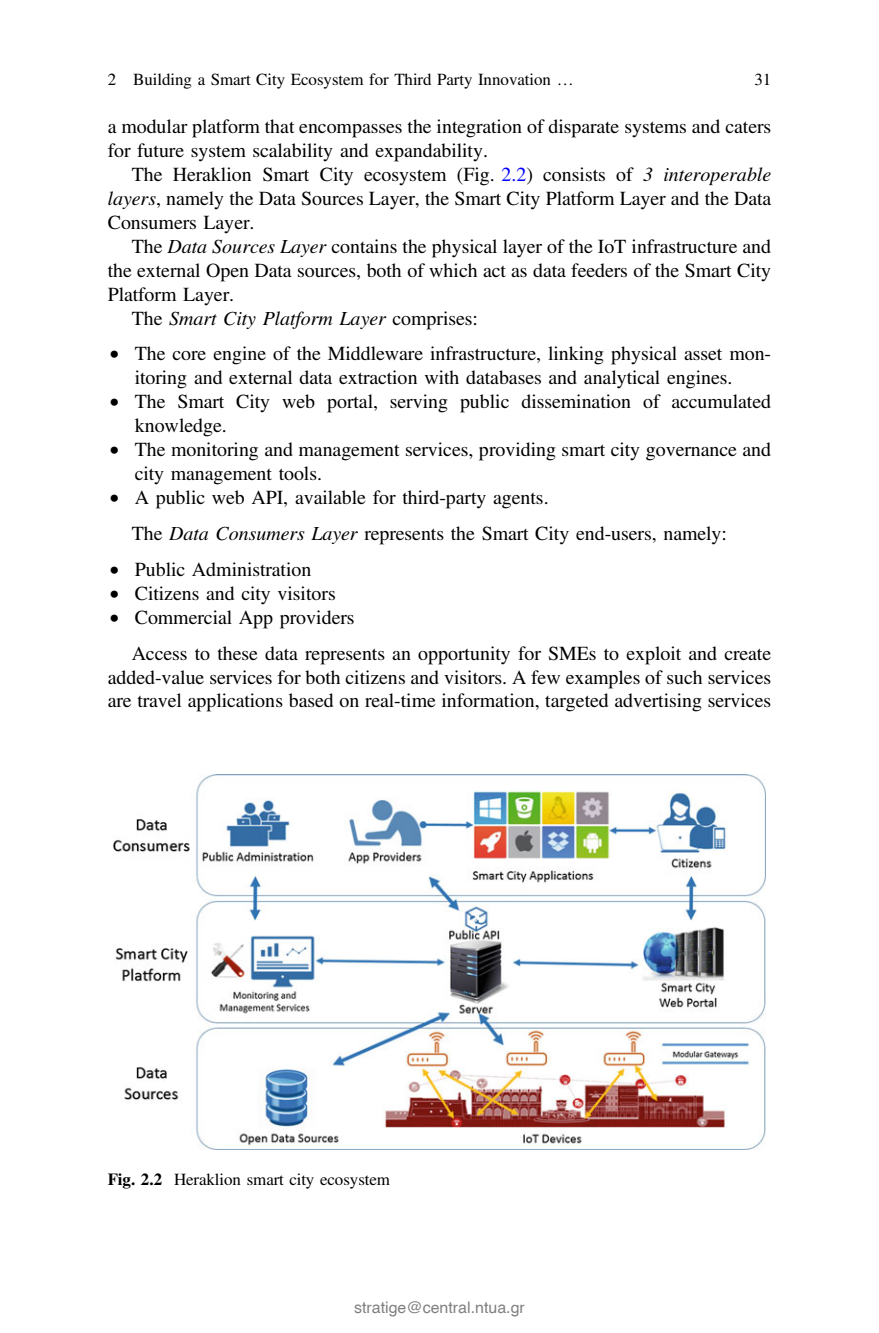
<style>
.page{position:relative;width:879px;height:1333px;background:#fff}
.page>*{position:absolute;margin:0;border:0;box-sizing:border-box;transform-origin:0 0}
.t1{font:20px/24px "Vcsldw Blkkvf Whcxym Adv TT5 ada 87 cc";color:#000}
.t2{font:20px "Dlchjk Jgcntb Vskqqm Adv T Tf 2 e 4 df 62.I";color:#000}
.t3{font:17px "Vcsldw Blkkvf Whcxym Adv TT5 ada 87 cc";color:#000}
.t4{font:16px "Helvetica";color:#808080}
.s1{font-family:"Cpvqvb Pjwpxn Xpgbcj Adv TT3713 a 231"}
.s2{color:#00f}
.s3{font-family:"Dlchjk Jgcntb Vskqqm Adv T Tf 2 e 4 df 62.I"}
.s4{font-family:"Vcsldw Blkkvf Whcxym Adv TT5 ada 87 cc"}
.s5{font-family:"Cdpqtv Ssvmbc Wmgpkd Adv PS Sym"}
.s6{font-family:"Grsnvr Dldrcq Xscdjp Adv T Teeee 58 d 9.B"}
</style>
<div class="page">
<img style="left:113px;top:774px;width:652px;height:374px">
<p class="t3" style="left:108px;top:73px;width:467px">2 Building a Smart City Ecosystem for Third Party Innovation <span class="s1">…</span></p>
<p class="t3" style="left:754px;top:73px;width:18px">31</p>
<p class="t1" style="left:108px;top:116px;width:665px">a modular platform that encompasses the integration of disparate systems and caters for future system scalability and expandability.</p>
<p class="t1" style="left:108px;top:164px;width:665px;text-align:justify;text-indent:24px">The Heraklion Smart City ecosystem (Fig. <span class="s2">2.2</span>) consists of <span class="s3">3 interoperable layers</span>, namely the Data Sources Layer, the Smart City Platform Layer and the Data Consumers Layer.</p>
<p class="t1" style="left:108px;top:236px;width:665px;text-align:justify;text-indent:24px">The <span class="s3">Data Sources Layer</span> contains the physical layer of the IoT infrastructure and the external Open Data sources, both of which act as data feeders of the Smart City Platform Layer.</p>
<p class="t2" style="left:132px;top:311px;width:348px"><span class="s4">The</span> Smart City Platform Layer <span class="s4">comprises:</span></p>
<p class="t1" style="left:135px;top:344px;width:638px;text-indent:-25px"><span class="s5">•</span> The core engine of the Middleware infrastructure, linking physical asset mon&shy;itoring and external data extraction with databases and analytical engines.</p>
<p class="t1" style="left:135px;top:391px;width:638px;text-indent:-25px"><span class="s5">•</span> The Smart City web portal, serving public dissemination of accumulated knowledge.</p>
<p class="t1" style="left:135px;top:439px;width:638px;text-indent:-25px"><span class="s5">•</span> The monitoring and management services, providing smart city governance and city management tools.</p>
<p class="t1" style="left:132px;top:481px;width:597px;line-height:36px;text-indent:-22px"><span class="s5">•</span> A public web API, available for third-party agents.<br>The <span class="s3">Data Consumers Layer</span> represents the Smart City end-users, namely:</p>
<p class="t1" style="left:110px;top:559px;width:203px"><span class="s5">•</span> Public Administration</p>
<p class="t1" style="left:110px;top:583px;width:227px"><span class="s5">•</span> Citizens and city visitors</p>
<p class="t1" style="left:132px;top:601px;width:641px;line-height:36px;text-indent:-22px"><span class="s5">•</span> Commercial App providers<br>Access to these data represents an opportunity for SMEs to exploit and create</p>
<p class="t1" style="left:108px;top:666px;width:665px">added-value services for both citizens and visitors. A few examples of such services are travel applications based on real-time information, targeted advertising services</p>
<p class="t3" style="left:108px;top:1173px;width:284px"><span class="s6">Fig. 2.2</span> Heraklion smart city ecosystem</p>
<p class="t4" style="left:354px;top:1297px;width:172px">stratige@central.ntua.gr</p>
</div>
